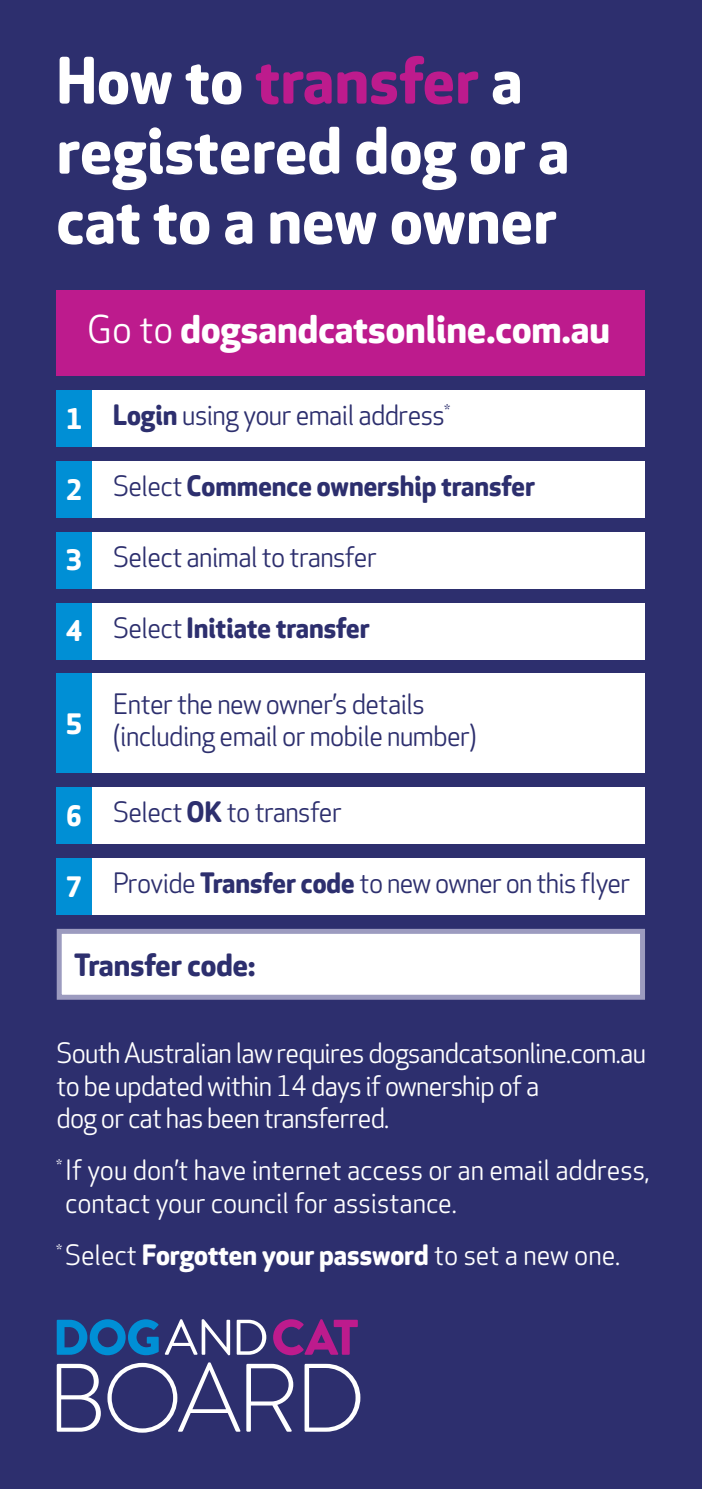
<style>
.page{position:relative;width:702px;height:1489px;background:#fff}
.page>*{position:absolute;margin:0;border:0;box-sizing:border-box;transform-origin:0 0}
.t1{font:700 62.5px/70px "Apex Rounded";letter-spacing:.01em;color:#fff}
.t2{font:700 37.5px "Apex Rounded";color:#fff}
.t3{font:700 30px "Apex Rounded";color:#2d2f6e}
.t4{font:27.5px/32.5px "Apex Rounded";letter-spacing:-.02em;color:#2d2f6e}
.t5{font:27.5px/32.5px "Apex Rounded";letter-spacing:-.025em;color:#fff}
.t6{font:27.5px/32.5px "Apex Rounded";color:#fff}
.t7{font:700 27.5px "Apex Rounded";color:#2d2f6e}
.t8{font:700 27.5px "Apex Rounded";color:#fff}
.s1{color:#bd1b8d}
.s2{font-weight:400}
.s3{font-weight:700}
</style>
<div class="page">
<div style="left:0;top:0;width:702px;height:1488px;background:#2d2f6e"></div>
<div style="left:56px;top:291px;width:589px;height:85px;background:#bd1b8d"></div>
<div style="left:92px;top:390px;width:553px;height:56px;background:#fff"></div>
<div style="left:92px;top:461px;width:553px;height:56px;background:#fff"></div>
<div style="left:92px;top:531px;width:553px;height:57px;background:#fff"></div>
<div style="left:92px;top:787px;width:553px;height:56px;background:#fff"></div>
<div style="left:92px;top:857px;width:553px;height:57px;background:#fff"></div>
<div style="left:92px;top:602px;width:553px;height:57px;background:#fff"></div>
<div style="left:92px;top:673px;width:553px;height:99px;background:#fff"></div>
<div style="left:56px;top:461px;width:36px;height:56px;background:#008fd5"></div>
<div style="left:56px;top:531px;width:36px;height:57px;background:#008fd5"></div>
<div style="left:56px;top:787px;width:36px;height:56px;background:#008fd5"></div>
<div style="left:56px;top:857px;width:36px;height:57px;background:#008fd5"></div>
<div style="left:56px;top:602px;width:36px;height:57px;background:#008fd5"></div>
<div style="left:56px;top:673px;width:36px;height:99px;background:#008fd5"></div>
<div style="left:56px;top:390px;width:36px;height:56px;background:#008fd5"></div>
<svg style="left:57px;top:1319px;width:102px;height:36px"></svg>
<svg style="left:165px;top:1319px;width:101px;height:36px"></svg>
<svg style="left:273px;top:1319px;width:85px;height:36px"></svg>
<svg style="left:57px;top:1362px;width:303px;height:70px"></svg>
<div style="left:57px;top:928px;width:588px;height:71px;background:#fff;border:5px solid #9c9bbf"></div>
<h1 class="t1" style="left:57px;top:47px;width:514px">How to <span class="s1">transfer</span> a registered dog or a cat to a new owner</h1>
<h2 class="t2" style="left:87px;top:307px;width:524px"><span class="s2">Go to</span> dogsandcatsonline.com.au</h2>
<p class="t8" style="left:66px;top:402px;width:18px">1</p>
<p class="t4" style="left:113px;top:400px;width:338px"><span class="s3">Login</span> using your email address<sup>*</sup></p>
<p class="t8" style="left:66px;top:473px;width:18px">2</p>
<p class="t7" style="left:113px;top:470px;width:423px"><span class="s2">Select</span> Commence ownership transfer</p>
<p class="t8" style="left:66px;top:544px;width:18px">3</p>
<p class="t4" style="left:113px;top:542px;width:265px">Select animal to transfer</p>
<p class="t8" style="left:66px;top:615px;width:18px">4</p>
<p class="t7" style="left:113px;top:611px;width:258px"><span class="s2">Select</span> Initiate transfer</p>
<p class="t8" style="left:66px;top:707px;width:18px">5</p>
<p class="t4" style="left:113px;top:688px;width:365px">Enter the new owner’s details (including email or mobile number)</p>
<p class="t8" style="left:66px;top:799px;width:18px">6</p>
<p class="t4" style="left:113px;top:797px;width:230px">Select <span class="s3">OK</span> to transfer</p>
<p class="t8" style="left:66px;top:870px;width:18px">7</p>
<p class="t4" style="left:113px;top:868px;width:518px">Provide <span class="s3">Transfer code</span> to new owner on this flyer</p>
<p class="t3" style="left:74px;top:946px;width:183px">Transfer code:</p>
<p class="t5" style="left:56px;top:1037px;width:591px">South Australian law requires dogsandcatsonline.com.au to be updated within 14 days if ownership of a<br>dog or cat has been transferred.</p>
<p class="t6" style="left:65px;top:1154px;width:586px;text-indent:-9px"><sup>*</sup> If you don’t have internet access or an email address, contact your council for assistance.</p>
<p class="t8" style="left:56px;top:1238px;width:565px"><sup>*</sup> <span class="s2">Select</span> Forgotten your password <span class="s2">to set a new one.</span></p>
</div>
